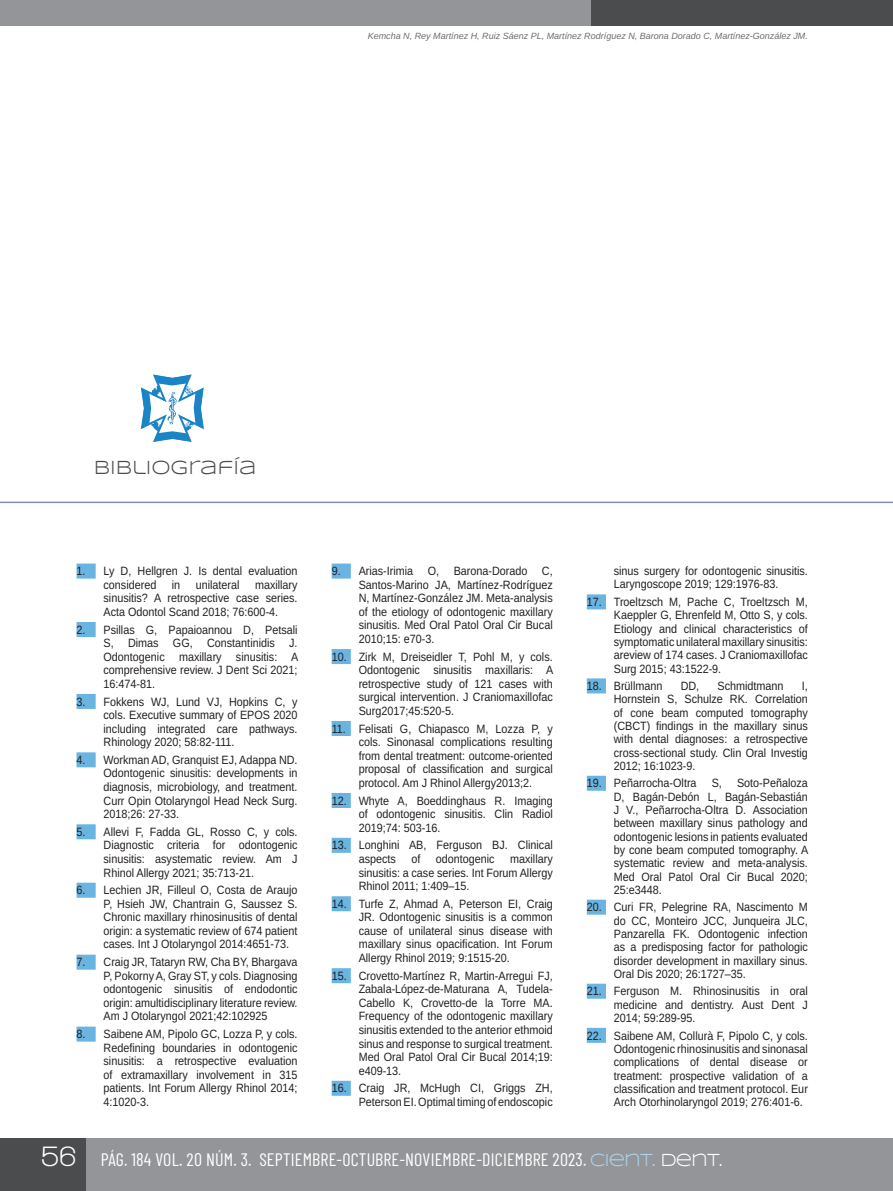
<style>
.page{position:relative;width:893px;height:1191px;background:#fff}
.page>*{position:absolute;margin:0;border:0;box-sizing:border-box;transform-origin:0 0}
.t1{font:19.5px "Syncopate";color:#4b4c4d}
.t2{font:18px "Barlow Condensed";letter-spacing:.01em;color:#fff}
.t3{font:12px/13.5px "Arimo";color:#231f20;text-align:justify;scale:.9 1}
.t4{font:italic 9px "Arimo";color:#6c6d70}
.s1{font-family:"Walkway";font-weight:700;font-size:30px}
.s2{font-family:"Syncopate";color:#add2ed}
.s3{font-family:"Syncopate"}
</style>
<div class="page">
<div style="left:0;top:1138px;width:893px;height:53px;background:#939598"></div>
<div style="left:0;top:1138px;width:85px;height:53px;background:#4b4c4d"></div>
<div style="left:0;top:0;width:893px;height:25px;background:#939598"></div>
<div style="left:591px;top:0;width:302px;height:25px;background:#4b4c4d"></div>
<div style="left:77px;top:563px;width:19px;height:15px;background:#69b4e1"></div>
<div style="left:77px;top:622px;width:19px;height:15px;background:#69b4e1"></div>
<div style="left:77px;top:694px;width:19px;height:15px;background:#69b4e1"></div>
<div style="left:77px;top:752px;width:19px;height:15px;background:#69b4e1"></div>
<div style="left:77px;top:824px;width:19px;height:15px;background:#69b4e1"></div>
<div style="left:77px;top:882px;width:19px;height:15px;background:#69b4e1"></div>
<div style="left:77px;top:954px;width:19px;height:15px;background:#69b4e1"></div>
<div style="left:77px;top:1026px;width:19px;height:15px;background:#69b4e1"></div>
<div style="left:332px;top:563px;width:19px;height:15px;background:#69b4e1"></div>
<div style="left:332px;top:649px;width:19px;height:15px;background:#69b4e1"></div>
<div style="left:332px;top:721px;width:19px;height:15px;background:#69b4e1"></div>
<div style="left:332px;top:793px;width:19px;height:15px;background:#69b4e1"></div>
<div style="left:332px;top:838px;width:19px;height:15px;background:#69b4e1"></div>
<div style="left:332px;top:896px;width:19px;height:15px;background:#69b4e1"></div>
<div style="left:332px;top:968px;width:19px;height:15px;background:#69b4e1"></div>
<div style="left:332px;top:1080px;width:19px;height:15px;background:#69b4e1"></div>
<div style="left:587px;top:594px;width:19px;height:15px;background:#69b4e1"></div>
<div style="left:587px;top:678px;width:19px;height:15px;background:#69b4e1"></div>
<div style="left:587px;top:775px;width:19px;height:15px;background:#69b4e1"></div>
<div style="left:587px;top:899px;width:19px;height:15px;background:#69b4e1"></div>
<div style="left:587px;top:983px;width:19px;height:15px;background:#69b4e1"></div>
<div style="left:587px;top:1027px;width:19px;height:15px;background:#69b4e1"></div>
<hr style="left:0;top:501px;width:893px;height:2px;background:#7e91b1">
<svg style="left:141px;top:374px;width:63px;height:68px"></svg>
<p class="t4" style="left:368px;top:29px;width:442px">Kemcha N, Rey Martínez H, Ruiz Sáenz PL, Martínez Rodríguez N, Barona Dorado C, Martínez-González JM.</p>
<h1 class="t1" style="left:94px;top:456px;width:164px">BIBLIOGRAFÍA</h1>
<p class="t3" style="left:104px;top:564px;width:217px;text-indent:-27px">1. Ly D, Hellgren J. Is dental evaluation considered</p>
<p class="t3" style="left:104px;top:578px;width:217px;text-indent:151px">maxillary sinusitis? A retrospective case series.<br>Acta Odontol Scand 2018; 76:600-4.</p>
<p class="t3" style="left:104px;top:623px;width:218px;text-indent:-27px">2. Psillas G, Papaioannou D, Petsali S, Dimas GG, Constantinidis J.<br>Odontogenic maxillary sinusitis: A comprehensive review. J Dent Sci 2021; 16:474-81.</p>
<p class="t3" style="left:104px;top:695px;width:217px;text-indent:-27px">3. Fokkens WJ, Lund VJ, Hopkins C, y cols. Executive summary of EPOS 2020 including integrated care pathways.<br>Rhinology 2020; 58:82-111.</p>
<p class="t3" style="left:104px;top:753px;width:217px;text-indent:-27px">4. Workman AD, Granquist EJ, Adappa ND.<br>Odontogenic sinusitis: developments in diagnosis, microbiology, and treatment.<br>Curr Opin Otolaryngol Head Neck Surg.<br>2018;26: 27-33.</p>
<p class="t3" style="left:104px;top:825px;width:217px;text-indent:-27px">5. Allevi F, Fadda GL, Rosso C, y cols.<br>Diagnostic criteria for odontogenic sinusitis: asystematic review. Am J Rhinol Allergy 2021; 35:713-21.</p>
<p class="t3" style="left:104px;top:883px;width:217px;text-indent:-27px">6. Lechien JR, Filleul O, Costa de Araujo P, Hsieh JW, Chantrain G, Saussez S.<br>Chronic maxillary rhinosinusitis of dental origin: a systematic review of 674 patient cases. Int J Otolaryngol 2014:4651-73.</p>
<p class="t3" style="left:104px;top:955px;width:217px;text-indent:-27px">7. Craig JR, Tataryn RW, Cha BY, Bhargava P, Pokorny A, Gray ST, y cols. Diagnosing odontogenic sinusitis of endodontic origin: amultidisciplinary literature review.<br>Am J Otolaryngol 2021;42:102925</p>
<p class="t3" style="left:104px;top:1027px;width:217px;text-indent:-27px">8. Saibene AM, Pipolo GC, Lozza P, y cols.<br>Redefining boundaries in odontogenic sinusitis: a retrospective evaluation of extramaxillary involvement in 315 patients. Int Forum Allergy Rhinol 2014; 4:1020-3.</p>
<p class="t3" style="left:172px;top:578px;width:11px">in</p>
<p class="t3" style="left:196px;top:578px;width:50px">unilateral</p>
<p class="t3" style="left:359px;top:564px;width:217px;text-indent:-27px">9. Arias-Irimia O, Barona-Dorado C, Santos-Marino JA, Martínez-Rodríguez N, Martínez-González JM. Meta-analysis of the etiology of odontogenic maxillary sinusitis. Med Oral Patol Oral Cir Bucal 2010;15: e70-3.</p>
<p class="t3" style="left:359px;top:650px;width:218px;text-indent:-27px">10. Zirk M, Dreiseidler T, Pohl M, y cols.<br>Odontogenic sinusitis maxillaris: A retrospective study of 121 cases with surgical intervention. J Craniomaxillofac Surg2017;45:520-5.</p>
<p class="t3" style="left:359px;top:722px;width:217px;text-indent:-27px">11. Felisati G, Chiapasco M, Lozza P, y cols. Sinonasal complications resulting from dental treatment: outcome-oriented proposal of classification and surgical protocol. Am J Rhinol Allergy2013;2.</p>
<p class="t3" style="left:359px;top:794px;width:217px;text-indent:-27px">12. Whyte A, Boeddinghaus R. Imaging of odontogenic sinusitis. Clin Radiol 2019;74: 503-16.</p>
<p class="t3" style="left:359px;top:838px;width:217px;text-indent:-27px">13. Longhini AB, Ferguson BJ. Clinical aspects</p>
<p class="t3" style="left:359px;top:852px;width:217px;text-indent:151px">maxillary sinusitis: a case series. Int Forum Allergy Rhinol 2011; 1:409–15.</p>
<p class="t3" style="left:359px;top:897px;width:217px;text-indent:-27px">14. Turfe Z, Ahmad A, Peterson EI, Craig JR. Odontogenic sinusitis is a common cause of unilateral sinus disease with maxillary sinus opacification. Int Forum Allergy Rhinol 2019; 9:1515-20.</p>
<p class="t3" style="left:359px;top:969px;width:217px;text-indent:-27px">15. Crovetto-Martínez R, Martin-Arregui FJ, Zabala-López-de-Maturana A, Tudela-Cabello K, Crovetto-de la Torre MA.<br>Frequency of the odontogenic maxillary sinusitis extended to the anterior ethmoid sinus and response to surgical treatment.<br>Med Oral Patol Oral Cir Bucal 2014;19: e409-13.</p>
<p class="t3" style="left:332px;top:1081px;width:247px;text-align:right">16. Craig JR, McHugh CI, Griggs ZH,<br>Peterson EI. Optimal timing of endoscopic</p>
<p class="t3" style="left:411px;top:852px;width:12px">of</p>
<p class="t3" style="left:436px;top:852px;width:67px">odontogenic</p>
<p class="t3" style="left:614px;top:564px;width:217px">sinus surgery for odontogenic sinusitis.<br>Laryngoscope 2019; 129:1976-83.</p>
<p class="t3" style="left:614px;top:595px;width:217px;text-indent:-27px">17. Troeltzsch M, Pache C, Troeltzsch M, Kaeppler G, Ehrenfeld M, Otto S, y cols.<br>Etiology and clinical characteristics of symptomatic unilateral maxillary sinusitis: areview of 174 cases. J Craniomaxillofac Surg 2015; 43:1522-9.</p>
<p class="t3" style="left:587px;top:679px;width:86px">18. Brüllmann</p>
<p class="t3" style="left:681px;top:679px;width:22px">DD,</p>
<p class="t3" style="left:718px;top:679px;width:75px">Schmidtmann</p>
<p class="t3" style="left:614px;top:679px;width:217px;text-indent:188px">I, Hornstein S, Schulze RK. Correlation of cone beam computed tomography (CBCT) findings in the maxillary sinus with dental diagnoses: a retrospective cross-sectional study. Clin Oral Investig 2012; 16:1023-9.</p>
<p class="t3" style="left:587px;top:776px;width:124px">19. Peñarrocha-Oltra</p>
<p class="t3" style="left:712px;top:776px;width:13px">S,</p>
<p class="t3" style="left:614px;top:777px;width:218px;text-indent:123px">Soto-Peñaloza D, Bagán-Debón L, Bagán-Sebastián J V., Peñarrocha-Oltra D. Association between maxillary sinus pathology and odontogenic lesions in patients evaluated by cone beam computed tomography. A systematic review and meta-analysis.<br>Med Oral Patol Oral Cir Bucal 2020; 25:e3448.</p>
<p class="t3" style="left:614px;top:900px;width:217px;text-indent:-27px">20. Curi FR, Pelegrine RA, Nascimento M do CC, Monteiro JCC, Junqueira JLC, Panzarella FK. Odontogenic infection as a predisposing factor for pathologic disorder development in maxillary sinus.<br>Oral Dis 2020; 26:1727–35.</p>
<p class="t3" style="left:614px;top:984px;width:217px;text-indent:-27px">21. Ferguson M. Rhinosinusitis in oral medicine and dentistry. Aust Dent J 2014; 59:289-95.</p>
<p class="t3" style="left:614px;top:1029px;width:217px;text-indent:-27px">22. Saibene AM, Collurà F, Pipolo C, y cols.<br>Odontogenic rhinosinusitis and sinonasal complications of dental disease or treatment: prospective validation of a classification and treatment protocol. Eur Arch Otorhinolaryngol 2019; 276:401-6.</p>
<h2 class="t2" style="left:41px;top:1146px;width:682px"><span class="s1">56</span> PÁG. 184 VOL. 20 NÚM. 3. SEPTIEMBRE-OCTUBRE-NOVIEMBRE-DICIEMBRE 2023. <span class="s2">CIENT.</span> <span class="s3">DENT.</span></h2>
</div>
